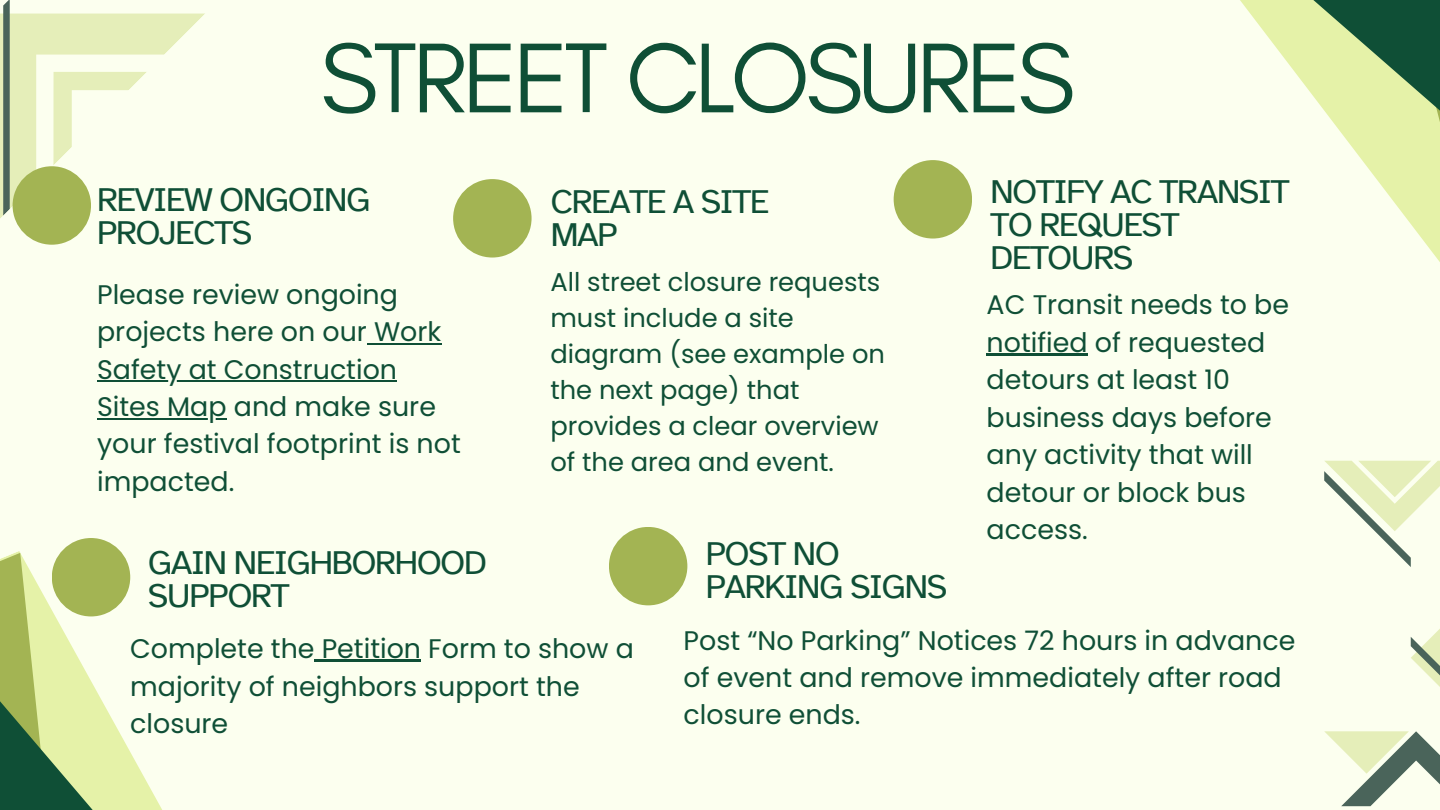
<style>
.page{position:relative;width:1440px;height:810px;background:#fcffef}
.page>*{position:absolute;margin:0;border:0;box-sizing:border-box;transform-origin:0 0}
.t1{font:101px "Glacial Indifference";letter-spacing:-.05em;color:#0f4f36}
.t2{font:34.7px/33px "Atkinson Hyperlegible";letter-spacing:-.05em;color:#0f4f36}
.t3{font:26.9px/37.5px "Poppins";color:#0f4f36}
.t4{font:25.8px/36px "Poppins";color:#0f4f36}
</style>
<div class="page">
<svg style="left:1324px;top:461px;width:116px;height:346px"></svg>
<svg style="left:0;top:0;width:205px;height:221px"></svg>
<svg style="left:0;top:538px;width:162px;height:272px"></svg>
<svg style="left:1240px;top:0;width:200px;height:262px"></svg>
<div style="left:453px;top:179px;width:79px;height:79px;background:#a3b453;border-radius:50%"></div>
<div style="left:52px;top:538px;width:78px;height:78px;background:#a3b453;border-radius:50%"></div>
<hr style="left:315px;top:660px;width:106px;height:2px;background:#0f4f36">
<div style="left:609px;top:527px;width:78px;height:78px;background:#a3b453;border-radius:50%"></div>
<div style="left:894px;top:160px;width:78px;height:79px;background:#a3b453;border-radius:50%"></div>
<hr style="left:987px;top:353px;width:101px;height:3px;background:#0f4f36">
<div style="left:13px;top:166px;width:78px;height:79px;background:#a3b453;border-radius:50%"></div>
<hr style="left:367px;top:343px;width:74px;height:2px;background:#0f4f36">
<hr style="left:97px;top:380px;width:300px;height:2px;background:#0f4f36">
<hr style="left:97px;top:418px;width:130px;height:2px;background:#0f4f36">
<p class="t1" style="left:320px;top:16px;width:756px">STREET CLOSURES</p>
<h2 class="t2" style="left:990px;top:175px;width:301px">NOTIFY AC TRANSIT<br>TO REQUEST<br>DETOURS</h2>
<p class="t3" style="left:987px;top:286px;width:304px">AC Transit needs to be notified of requested detours at least 10 business days before any activity that will detour or block bus access.</p>
<p class="t2" style="left:97px;top:183px;width:276px">REVIEW ONGOING<br>PROJECTS</p>
<p class="t3" style="left:97px;top:276px;width:346px">Please review ongoing projects here on our Work</p>
<p class="t3" style="left:97px;top:350px;width:301px">Safety at Construction</p>
<p class="t3" style="left:97px;top:388px;width:365px">Sites Map and make sure your festival footprint is not impacted.</p>
<h2 class="t2" style="left:550px;top:185px;width:221px">CREATE A SITE<br>MAP</h2>
<p class="t4" style="left:550px;top:264px;width:336px">All street closure requests must include a site diagram (see example on the next page) that provides a clear overview of the area and event.</p>
<h2 class="t2" style="left:705px;top:537px;width:244px">POST NO<br>PARKING SIGNS</h2>
<h2 class="t3" style="left:684px;top:622px;width:613px">Post “No Parking” Notices 72 hours in advance of event and remove immediately after road closure ends.</h2>
<p class="t2" style="left:148px;top:546px;width:341px">GAIN NEIGHBORHOOD<br>SUPPORT</p>
<h1 class="t3" style="left:130px;top:630px;width:505px">Complete the Petition Form to show a majority of neighbors support the closure</h1>
</div>
